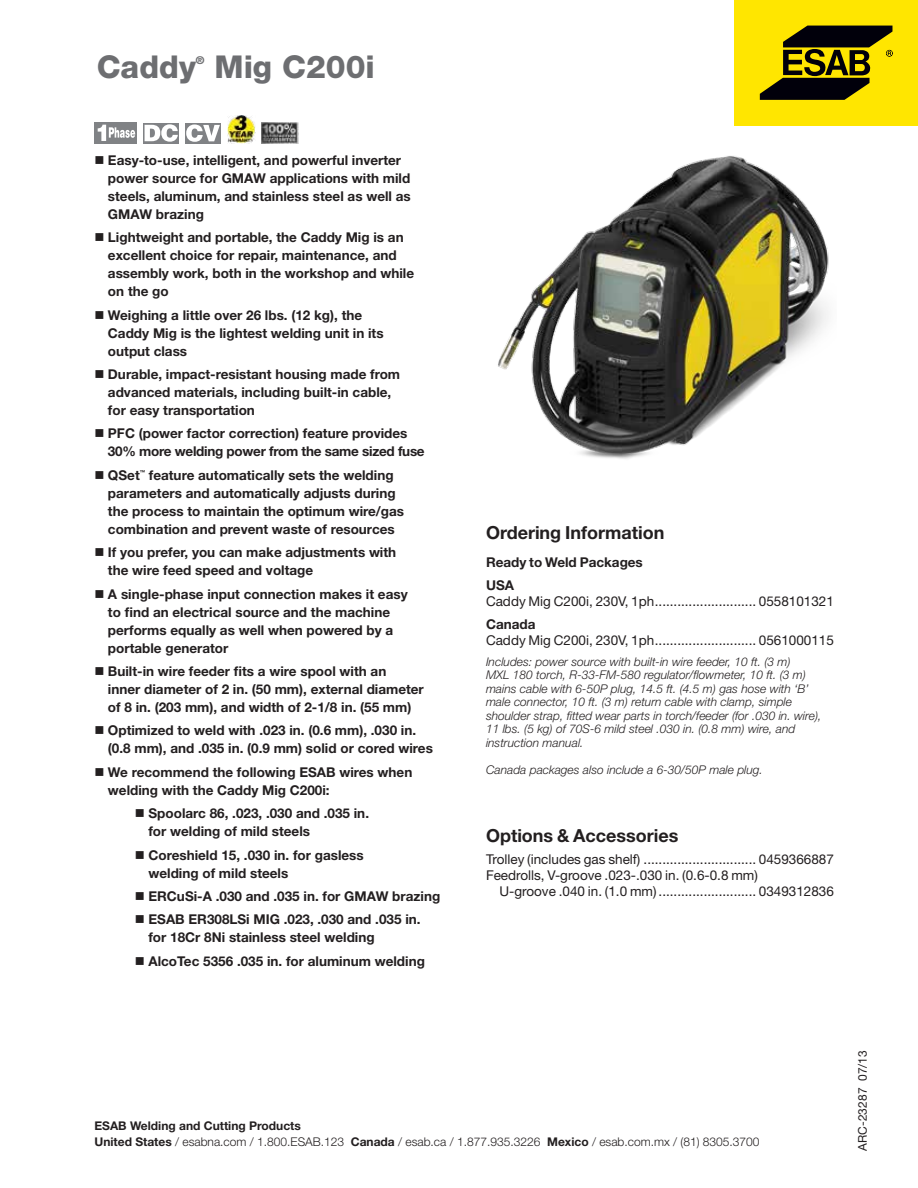
<style>
.page{position:relative;width:918px;height:1188px;background:#fff}
.page>*{position:absolute;margin:0;border:0;box-sizing:border-box;transform-origin:0 0}
.t1{font:800 31.5px "Helvetica Neue LT Std";color:#6d6e71}
.t2{font:700 18px "Helvetica Neue LT Std";color:#231f20}
.t3{font:700 13.5px/18px "Helvetica Neue LT Std";color:#231f20}
.t4{font:13.5px/16.2px "Helvetica Neue LT Std";color:#231f20}
.t5{font:700 13.5px/18px "Helvetica Neue LT Std";letter-spacing:-.02em;color:#231f20}
.t6{font:italic 300 12px/13.5px "Helvetica Neue LT Std";color:#231f20}
.t7{font:300 12px/16.5px "Helvetica Neue LT Std";color:#231f20}
.t8{font:12px "Helvetica Neue LT Std";color:#231f20}
.t9{font:800 10.8px "Helvetica Neue LT Std";color:#6d6e71}
.t10{font:700 5.4px "Helvetica Neue LT Std";color:#231f20}
.s1{font-weight:700}
</style>
<div class="page">
<div style="left:735px;top:0;width:183px;height:125px;background:#ffe600"></div>
<svg style="left:760px;top:26px;width:133px;height:74px"></svg>
<div style="left:94px;top:122px;width:43px;height:22px;background:#808285"></div>
<svg style="left:98px;top:125px;width:37px;height:16px"></svg>
<div style="left:185px;top:123px;width:36px;height:20px;background:#808285"></div>
<svg style="left:186px;top:125px;width:34px;height:17px"></svg>
<svg style="left:143px;top:123px;width:36px;height:20px"></svg>
<svg style="left:145px;top:124px;width:33px;height:18px"></svg>
<img style="left:227px;top:115px;width:29px;height:29px">
<img style="left:261px;top:122px;width:37px;height:22px">
<img style="left:498px;top:156px;width:331px;height:303px">
<h1 class="t1" style="left:97px;top:48px;width:101px">Caddy</h1>
<p class="t9" style="left:196px;top:54px;width:10px">®</p>
<h1 class="t1" style="left:215px;top:48px;width:162px">Mig C200i</h1>
<p class="t3" style="left:108px;top:151px;width:304px">Easy-to-use, intelligent, and powerful inverter power source for GMAW applications with mild steels, aluminum, and stainless steel as well as GMAW brazing</p>
<p class="t3" style="left:108px;top:228px;width:308px">Lightweight and portable, the Caddy Mig is an excellent choice for repair, maintenance, and assembly work, both in the workshop and while on the go</p>
<p class="t3" style="left:108px;top:306px;width:277px">Weighing a little over 26 lbs. (12 kg), the<br>Caddy Mig is the lightest welding unit in its output class</p>
<p class="t3" style="left:108px;top:365px;width:294px">Durable, impact-resistant housing made from advanced materials, including built-in cable, for easy transportation</p>
<p class="t5" style="left:108px;top:424px;width:318px">PFC (power factor correction) feature provides<br>30% more welding power from the same sized fuse</p>
<p class="t3" style="left:108px;top:466px;width:33px">QSet</p>
<p class="t10" style="left:140px;top:469px;width:7px">™</p>
<p class="t3" style="left:108px;top:466px;width:298px;text-indent:41px">feature automatically sets the welding parameters and automatically adjusts during the process to maintain the optimum wire/gas combination and prevent waste of resources</p>
<p class="t3" style="left:108px;top:543px;width:290px">If you prefer, you can make adjustments with the wire feed speed and voltage</p>
<p class="t3" style="left:108px;top:585px;width:301px">A single-phase input connection makes it easy to find an electrical source and the machine performs equally as well when powered by a portable generator</p>
<p class="t3" style="left:108px;top:662px;width:317px">Built-in wire feeder fits a wire spool with an<br>inner diameter of 2 in. (50 mm), external diameter of 8 in. (203 mm), and width of 2-1/8 in. (55 mm)</p>
<p class="t3" style="left:108px;top:721px;width:326px">Optimized to weld with .023 in. (0.6 mm), .030 in. (0.8 mm), and .035 in. (0.9 mm) solid or cored wires</p>
<p class="t3" style="left:108px;top:763px;width:306px">We recommend the following ESAB wires when welding with the Caddy Mig C200i:</p>
<p class="t3" style="left:148px;top:804px;width:222px">Spoolarc 86, .023, .030 and .035 in. for welding of mild steels</p>
<p class="t3" style="left:148px;top:845px;width:217px">Coreshield 15, .030 in. for gasless welding of mild steels</p>
<p class="t3" style="left:148px;top:884px;width:293px;line-height:23.4px">ERCuSi-A .030 and .035 in. for GMAW brazing<br>ESAB ER308LSi MIG .023, .030 and .035 in.</p>
<p class="t3" style="left:148px;top:926px;width:278px;line-height:23.4px">for 18Cr 8Ni stainless steel welding<br>AlcoTec 5356 .035 in. for aluminum welding</p>
<h2 class="t2" style="left:486px;top:521px;width:180px">Ordering Information</h2>
<p class="t3" style="left:486px;top:551px;width:158px;line-height:23px">Ready to Weld Packages<br>USA</p>
<p class="t4" style="left:486px;top:593px;width:350px">Caddy Mig C200i, 230V, 1ph........................... 0558101321</p>
<p class="t3" style="left:486px;top:615px;width:51px">Canada</p>
<p class="t4" style="left:486px;top:632px;width:350px">Caddy Mig C200i, 230V, 1ph........................... 0561000115</p>
<p class="t6" style="left:486px;top:655px;width:337px">Includes: power source with built-in wire feeder, 10 ft. (3 m)<br>MXL 180 torch, R-33-FM-580 regulator/flowmeter, 10 ft. (3 m) mains cable with 6-50P plug, 14.5 ft. (4.5 m) gas hose with ‘B’ male connector, 10 ft. (3 m) return cable with clamp, simple shoulder strap, fitted wear parts in torch/feeder (for .030 in. wire), 11 lbs. (5 kg) of 70S-6 mild steel .030 in. (0.8 mm) wire, and instruction manual.</p>
<p class="t6" style="left:486px;top:763px;width:278px">Canada packages also include a 6-30/50P male plug.</p>
<h2 class="t2" style="left:486px;top:825px;width:194px">Options &amp; Accessories</h2>
<p class="t4" style="left:486px;top:851px;width:349px">Trolley (includes gas shelf) .............................. 0459366887<br>Feedrolls, V-groove .023-.030 in. (0.6-0.8 mm)</p>
<p class="t4" style="left:500px;top:883px;width:336px">U-groove .040 in. (1.0 mm) .......................... 0349312836</p>
<p class="t7" style="left:94px;top:1117px;width:667px"><span class="s1">ESAB Welding and Cutting Products<br>United States</span> / esabna.com / 1.800.ESAB.123 <span class="s1">Canada</span> / esab.ca / 1.877.935.3226 <span class="s1">Mexico</span> / esab.com.mx / (81) 8305.3700</p>
<p class="t8" style="left:855px;top:1150px;width:102px;rotate:-90deg">ARC-23287 07/13</p>
</div>
